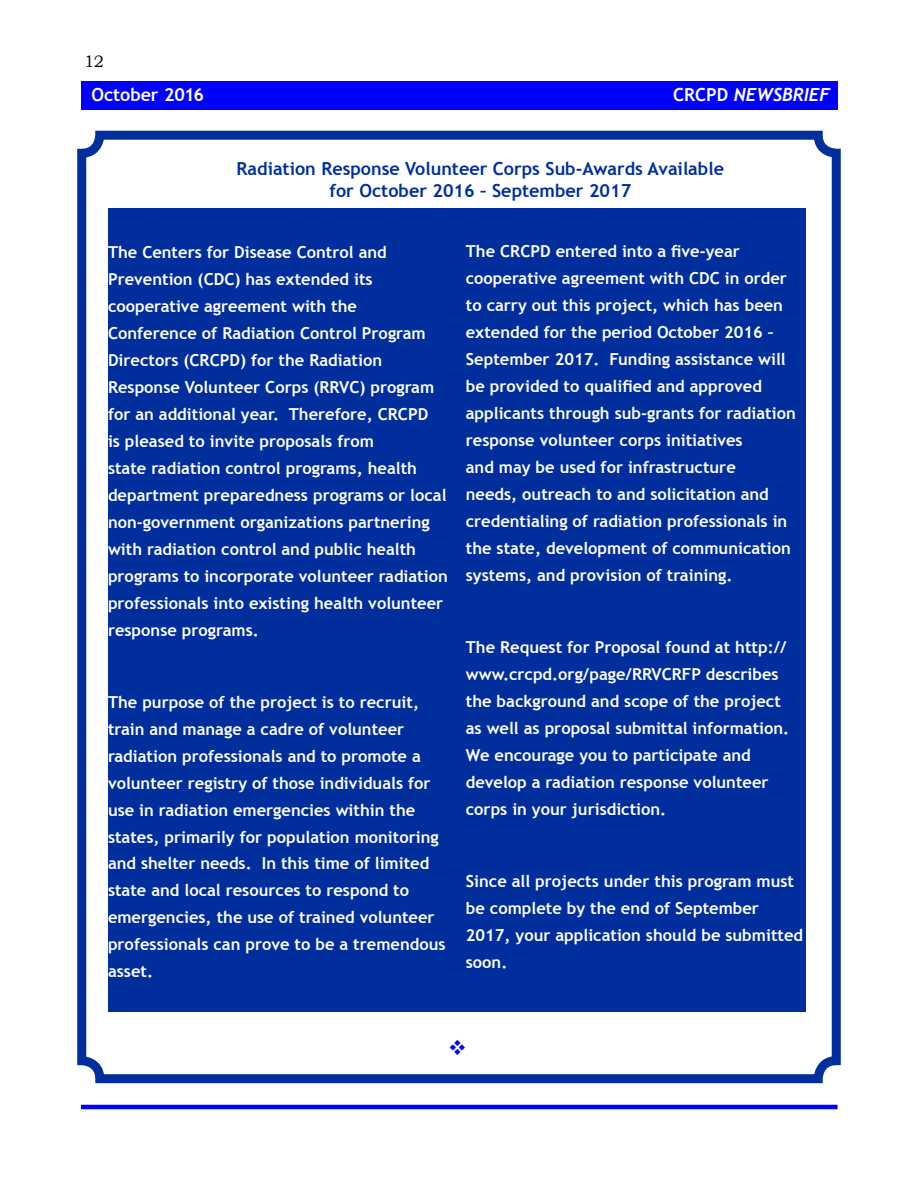
<style>
.page{position:relative;width:918px;height:1188px;background:#fff}
.page>*{position:absolute;margin:0;border:0;box-sizing:border-box;transform-origin:0 0}
.t1{font:700 18px/21.6px "Trebuchet MS";color:#002f9d;text-align:center}
.t2{font:italic 700 18px "Trebuchet";color:#fff}
.t3{font:700 18px "Trebuchet MS";letter-spacing:-.005em;color:#fff}
.t4{font:700 16.5px/27px "Trebuchet MS";color:#fff}
.t5{font:16.5px "Bookman Old Style";color:#000}
.s1{font-family:"Trebuchet MS";font-style:normal}
</style>
<div class="page">
<div style="left:81px;top:81px;width:757px;height:28px;background:#00f"></div>
<hr style="left:81px;top:1105px;width:757px;height:4px;background:#00f">
<div style="left:77px;top:131px;width:764px;height:952px;border:9px solid #002f9d;border-radius:18px"></div>
<div style="left:108px;top:209px;width:698px;height:803px;background:#002f9d"></div>
<p class="t5" style="left:84px;top:52px;width:21px">12</p>
<p class="t3" style="left:91px;top:83px;width:114px">October 2016</p>
<p class="t2" style="left:673px;top:84px;width:158px"><span class="s1">CRCPD</span> NEWSBRIEF</p>
<p class="t1" style="left:237px;top:158px;width:489px">Radiation Response Volunteer Corps Sub-Awards Available for October 2016 – September 2017</p>
<p class="t4" style="left:108px;top:238px;width:341px">The Centers for Disease Control and Prevention (CDC) has extended its cooperative agreement with the Conference of Radiation Control Program Directors (CRCPD) for the Radiation Response Volunteer Corps (RRVC) program for an additional year. Therefore, CRCPD<br>is pleased to invite proposals from<br>state radiation control programs, health department preparedness programs or local non-government organizations partnering with radiation control and public health programs to incorporate volunteer radiation professionals into existing health volunteer response programs.</p>
<p class="t4" style="left:108px;top:688px;width:339px">The purpose of the project is to recruit, train and manage a cadre of volunteer radiation professionals and to promote a volunteer registry of those individuals for use in radiation emergencies within the states, primarily for population monitoring and shelter needs. In this time of limited state and local resources to respond to emergencies, the use of trained volunteer professionals can prove to be a tremendous asset.</p>
<p class="t4" style="left:466px;top:237px;width:331px">The CRCPD entered into a five-year cooperative agreement with CDC in order to carry out this project, which has been extended for the period October 2016 – September 2017. Funding assistance will be provided to qualified and approved applicants through sub-grants for radiation response volunteer corps initiatives<br>and may be used for infrastructure<br>needs, outreach to and solicitation and credentialing of radiation professionals in the state, development of communication systems, and provision of training.</p>
<p class="t4" style="left:466px;top:633px;width:325px">The Request for Proposal found at http:// www.crcpd.org/page/RRVCRFP describes the background and scope of the project as well as proposal submittal information.<br>We encourage you to participate and develop a radiation response volunteer corps in your jurisdiction.</p>
<p class="t4" style="left:466px;top:867px;width:339px">Since all projects under this program must be complete by the end of September<br>2017, your application should be submitted soon.</p>
</div>
